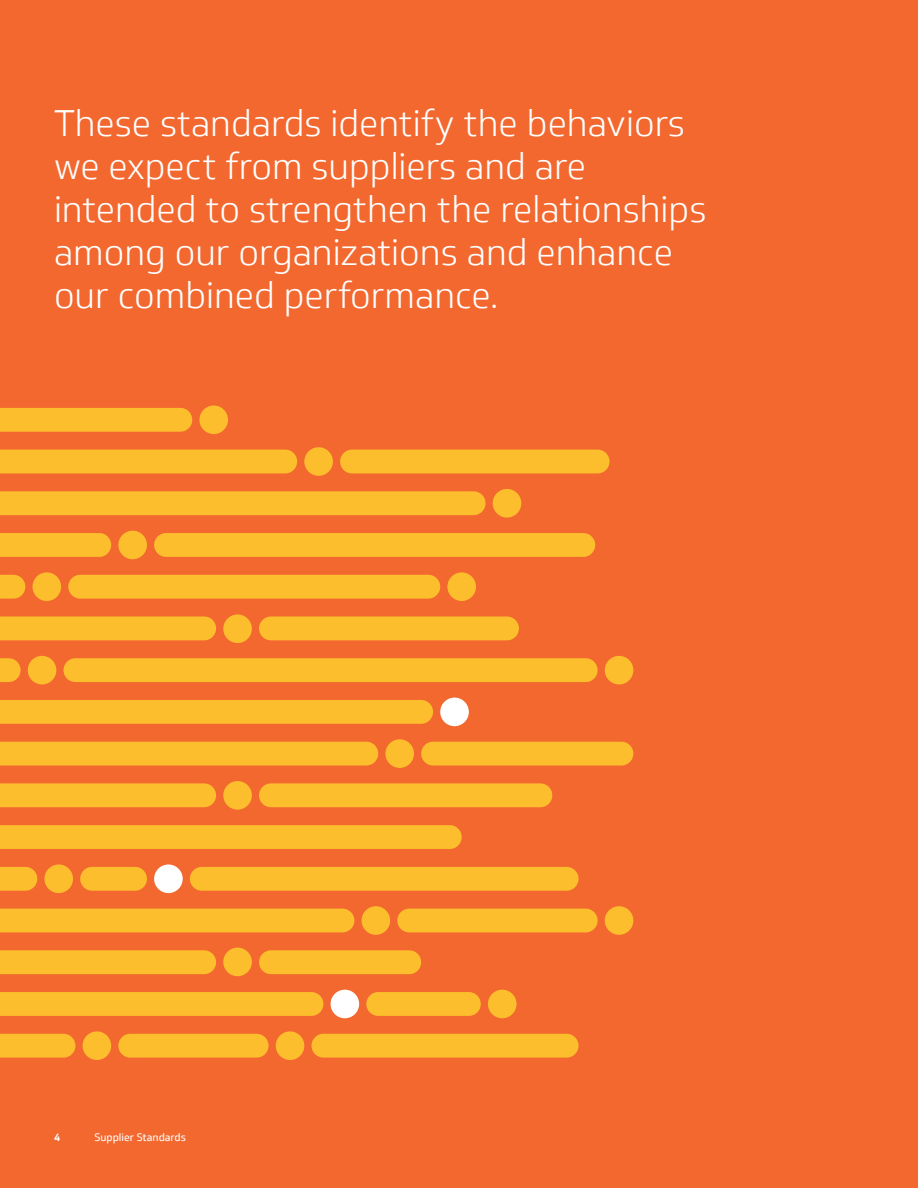
<style>
.page{position:relative;width:918px;height:1188px;background:#f2682f}
.page>*{position:absolute;margin:0;border:0;box-sizing:border-box;transform-origin:0 0}
.t1{font:300 36px/43.2px "Soleto";color:#fff}
.t2{font:10.5px "Soleto";color:#fff}
.t3{font:700 10.5px "Soleto";color:#fff}
</style>
<div class="page">
<svg style="left:0;top:405px;width:633px;height:655px"></svg>
<p class="t1" style="left:54px;top:102px;width:654px">These standards identify the behaviors we expect from suppliers and are intended to strengthen the relationships among our organizations and enhance our combined performance.</p>
<p class="t3" style="left:54px;top:1131px;width:8px">4</p>
<p class="t2" style="left:94px;top:1131px;width:93px">Supplier Standards</p>
</div>
